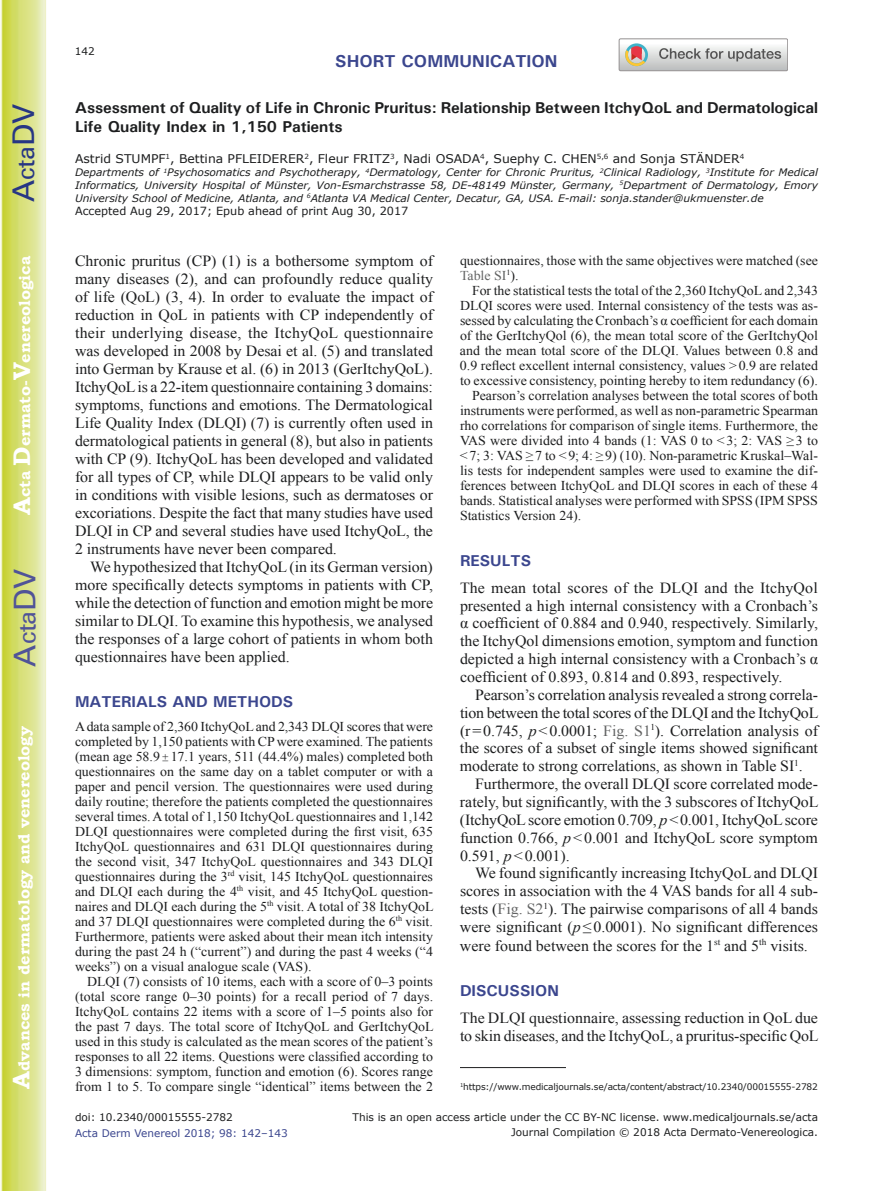
<style>
.page{position:relative;width:893px;height:1191px;background:#fff}
.page>*{position:absolute;margin:0;border:0;box-sizing:border-box;transform-origin:0 0}
.t1{font:30px "Univers";color:#505398}
.t2{font:30px "Univers";color:#273684}
.t3{font:700 17.25px "Univers";color:#3b468e}
.t4{font:700 15.75px/18.9px "Univers";letter-spacing:-.005em;color:#1d1e1f}
.t5{font:700 15.75px "Bookman Old Style";color:#fff}
.t6{font:700 15.75px "Univers";color:#3b468e}
.t7{font:15.45px/18px "Times New Roman PSMT2";color:#1d1e1f;text-align:justify}
.t8{font:15.45px/17.9px "Times New Roman";color:#1d1e1f}
.t9{font:13.5px/15px "Times New Roman PSMT2";color:#1d1e1f;text-align:justify}
.t10{font:13.5px/15px "Times New Roman";color:#1d1e1f}
.t11{font:12px "Verdana";color:#1d1e1f}
.t12{font:11.25px "Verdana";color:#1d1e1f}
.t13{font:10.5px "Verdana";color:#1d1e1f}
.t14{font:10.5px "Verdana";color:#3b468e}
.t15{font:italic 10.35px/12.8px "Verdana";letter-spacing:-.005em;color:#1d1e1f;text-align:justify}
.t16{font:9px "Verdana";letter-spacing:-.015em;color:#1d1e1f}
.s1{font-size:24px}
.s2{font-family:"Perpetua";font-size:10.5px}
.s3{color:#636464}
.s4{font-family:"Times New Roman PSMT2"}
.s5{font-family:"Times New Roman";font-style:italic}
.s6{font-style:italic}
</style>
<div class="page">
<svg style="left:1px;top:0;width:45px;height:1191px;background:#d9e180"></svg>
<hr style="left:460px;top:1067px;width:106px;height:1px;background:#1d1e1f">
<svg style="left:619px;top:39px;width:169px;height:32px"></svg>
<h1 class="t2" style="left:6px;top:202px;width:100px;rotate:-90deg">A<span class="s1">cta</span>DV</h1>
<p class="t5" style="left:15px;top:515px;width:260px;rotate:-90deg"><span class="s1">A</span>cta <span class="s1">D</span>ermato-<span class="s1">V</span>enereologica</p>
<h1 class="t1" style="left:7px;top:666px;width:100px;rotate:-90deg">A<span class="s1">cta</span>DV</h1>
<p class="t5" style="left:15px;top:1088px;width:364px;rotate:-90deg"><span class="s1">A</span>dvances in dermatology and venereology</p>
<p class="t13" style="left:75px;top:44px;width:22px">142</p>
<p class="t3" style="left:335px;top:50px;width:224px">SHORT COMMUNICATION</p>
<p class="t4" style="left:75px;top:98px;width:744px">Assessment of Quality of Life in Chronic Pruritus: Relationship Between ItchyQoL and Dermatological<br>Life Quality Index in 1,150 Patients</p>
<p class="t11" style="left:75px;top:151px;width:671px">Astrid STUMPF<sup>1</sup>, Bettina PFLEIDERER<sup>2</sup>, Fleur FRITZ<sup>3</sup>, Nadi OSADA<sup>4</sup>, Suephy C. CHEN<sup>5,6</sup> and Sonja STÄNDER<sup>4</sup></p>
<p class="t15" style="left:75px;top:166px;width:744px">Departments of <sup>1</sup>Psychosomatics and Psychotherapy, <sup>4</sup>Dermatology, Center for Chronic Pruritus, <sup>2</sup>Clinical Radiology, <sup>3</sup>Institute for Medical Informatics, University Hospital of Münster, Von-Esmarchstrasse 58, DE-48149 Münster, Germany, <sup>5</sup>Department of Dermatology, Emory University School of Medicine, Atlanta, and <sup>6</sup>Atlanta VA Medical Center, Decatur, GA, USA. E-mail: sonja.stander@ukmuenster.de</p>
<p class="t12" style="left:75px;top:203px;width:335px">Accepted Aug 29, 2017; Epub ahead of print Aug 30, 2017</p>
<p class="t7" style="left:75px;top:252px;width:360px">Chronic pruritus (CP) (1) is a bothersome symptom of many diseases (2), and can profoundly reduce quality of life (QoL) (3, 4). In order to evaluate the impact of reduction in QoL in patients with CP independently of their underlying disease, the ItchyQoL questionnaire was developed in 2008 by Desai et al. (5) and translated into German by Krause et al. (6) in 2013 (GerItchyQoL).<br>ItchyQoL is a 22-item questionnaire containing 3 domains: symptoms, functions and emotions. The Dermatological Life Quality Index (DLQI) (7) is currently often used in dermatological patients in general (8), but also in patients with CP (9). ItchyQoL has been developed and validated for all types of CP, while DLQI appears to be valid only in conditions with visible lesions, such as dermatoses or excoriations. Despite the fact that many studies have used DLQI in CP and several studies have used ItchyQoL, the 2 instruments have never been compared.</p>
<p class="t7" style="left:90px;top:558px;width:344px">We hypothesized that ItchyQoL (in its German version)</p>
<p class="t8" style="left:75px;top:576px;width:360px">more specifically detects symptoms in patients with CP,</p>
<p class="t7" style="left:75px;top:594px;width:360px">while the detection of function and emotion might be more similar to DLQI. To examine this hypothesis, we analysed the responses of a large cohort of patients in whom both questionnaires have been applied.</p>
<p class="t6" style="left:75px;top:691px;width:220px">MATERIALS AND METHODS</p>
<p class="t9" style="left:75px;top:718px;width:360px">A data sample of 2,360 ItchyQoL and 2,343 DLQI scores that were completed by 1,150 patients with CP were examined. The patients (mean age 58.9 <span class="s2">±</span> 17.1 years, 511 (44.4%) males) completed both questionnaires on the same day on a tablet computer or with a paper and pencil version. The questionnaires were used during daily routine; therefore the patients completed the questionnaires several times. A total of 1,150 ItchyQoL questionnaires and 1,142</p>
<p class="t10" style="left:75px;top:823px;width:359px">DLQI questionnaires were completed during the first visit, 635</p>
<p class="t9" style="left:75px;top:838px;width:360px">ItchyQoL questionnaires and 631 DLQI questionnaires during the second visit, 347 ItchyQoL questionnaires and 343 DLQI questionnaires during the 3<sup>rd</sup> visit, 145 ItchyQoL questionnaires and DLQI each during the 4<sup>th</sup> visit, and 45 ItchyQoL question&shy;naires and DLQI each during the 5<sup>th</sup> visit. A total of 38 ItchyQoL and 37 DLQI questionnaires were completed during the 6<sup>th</sup> visit.<br>Furthermore, patients were asked about their mean itch intensity during the past 24 h (“current”) and during the past 4 weeks (“4 weeks”) on a visual analogue scale (VAS).</p>
<p class="t9" style="left:75px;top:973px;width:360px;text-indent:12px">DLQI (7) consists of 10 items, each with a score of 0–3 points (total score range 0–30 points) for a recall period of 7 days.<br>ItchyQoL contains 22 items with a score of 1–5 points also for the past 7 days. The total score of ItchyQoL and GerItchyQoL used in this study is calculated as the mean scores of the patient’s</p>
<p class="t10" style="left:75px;top:1048px;width:359px">responses to all 22 items. Questions were classified according to</p>
<p class="t9" style="left:75px;top:1063px;width:359px">3 dimensions: symptom, function and emotion (6). Scores range from 1 to 5. To compare single “identical” items between the 2</p>
<p class="t9" style="left:460px;top:253px;width:360px">questionnaires, those with the same objectives were matched (see<br><span class="s3">Table SI</span><sup>1</sup>).</p>
<p class="t9" style="left:460px;top:283px;width:360px;text-align:right">For the statistical tests the total of the 2,360 ItchyQoL and 2,343<br>DLQI scores were used. Internal consistency of the tests was as-</p>
<p class="t10" style="left:460px;top:313px;width:360px">sessed by calculating the Cronbach’s α coefficient for each domain</p>
<p class="t9" style="left:460px;top:328px;width:360px">of the GerItchyQol (6), the mean total score of the GerItchyQol and the mean total score of the DLQI. Values between 0.8 and</p>
<p class="t10" style="left:460px;top:358px;width:359px">0.9 reflect excellent internal consistency, values &gt;0.9 are related</p>
<p class="t9" style="left:460px;top:373px;width:360px;text-align:right">to excessive consistency, pointing hereby to item redundancy (6).<br>Pearson’s correlation analyses between the total scores of both instruments were performed, as well as non-parametric Spearman rho correlations for comparison of single items. Furthermore, the</p>
<p class="t10" style="left:460px;top:433px;width:359px">VAS were divided into 4 bands (1: VAS 0 to &lt;3; 2: VAS ≥3 to &lt;7; 3: VAS ≥7 to &lt;9; 4: ≥9) (10). Non-parametric Kruskal–Wal<span class="s4">-</span></p>
<p class="t9" style="left:460px;top:463px;width:359px">lis tests for independent samples were used to examine the dif&shy;ferences between ItchyQoL and DLQI scores in each of these 4 bands. Statistical analyses were performed with SPSS (IPM SPSS Statistics Version 24).</p>
<p class="t6" style="left:460px;top:550px;width:73px">RESULTS</p>
<p class="t7" style="left:460px;top:578px;width:360px">The mean total scores of the DLQI and the ItchyQol presented a high internal consistency with a Cronbach’s</p>
<p class="t8" style="left:460px;top:614px;width:360px">α coefficient of 0.884 and 0.940, respectively. Similarly,</p>
<p class="t7" style="left:460px;top:632px;width:359px">the ItchyQol dimensions emotion, symptom and function</p>
<p class="t8" style="left:460px;top:650px;width:360px">depicted a high internal consistency with a Cronbach’s α coefficient of 0.893, 0.814 and 0.893, respectively.</p>
<p class="t7" style="left:460px;top:685px;width:360px;text-indent:15px">Pearson’s correlation analysis revealed a strong correla&shy;tion between the total scores of the DLQI and the ItchyQoL (r=0.745, <span class="s5">p</span>&lt;0.0001; <span class="s3">Fig. S1</span><sup>1</sup>). Correlation analysis of</p>
<p class="t8" style="left:460px;top:739px;width:359px">the scores of a subset of single items showed significant</p>
<p class="t7" style="left:475px;top:757px;width:344px;text-indent:-15px">moderate to strong correlations, as shown in Table SI<sup>1</sup>.<br>Furthermore, the overall DLQI score correlated mode-</p>
<p class="t8" style="left:460px;top:792px;width:360px">rately, but significantly, with the 3 subscores of ItchyQoL</p>
<p class="t7" style="left:460px;top:810px;width:359px">(ItchyQoL score emotion 0.709, <span class="s5">p</span>&lt;0.001, ItchyQoL score function 0.766, <span class="s5">p</span>&lt;0.001 and ItchyQoL score symptom 0.591, <span class="s5">p</span>&lt;0.001).</p>
<p class="t8" style="left:475px;top:864px;width:344px">We found significantly increasing ItchyQoL and DLQI</p>
<p class="t7" style="left:460px;top:882px;width:359px">scores in association with the 4 VAS bands for all 4 sub&shy;tests (<span class="s3">Fig. S2</span><sup>1</sup>). The pairwise comparisons of all 4 bands</p>
<p class="t8" style="left:460px;top:918px;width:359px">were significant (<span class="s6">p</span>≤0.0001). No significant differences</p>
<p class="t7" style="left:460px;top:936px;width:349px">were found between the scores for the 1<sup>st</sup> and 5<sup>th</sup> visits.</p>
<p class="t6" style="left:460px;top:981px;width:100px">DISCUSSION</p>
<p class="t7" style="left:460px;top:1009px;width:360px">The DLQI questionnaire, assessing reduction in QoL due</p>
<p class="t8" style="left:460px;top:1027px;width:360px">to skin diseases, and the ItchyQoL, a pruritus-specific QoL</p>
<p class="t16" style="left:460px;top:1080px;width:359px"><sup>1</sup>https://www.medicaljournals.se/acta/content/abstract/10.2340/00015555-2782</p>
<p class="t13" style="left:75px;top:1109px;width:159px">doi: 10.2340/00015555-2782</p>
<p class="t14" style="left:75px;top:1125px;width:214px">Acta Derm Venereol 2018; 98: 142–143</p>
<p class="t13" style="left:353px;top:1109px;width:467px">This is an open access article under the CC BY-NC license. www.medicaljournals.se/acta</p>
<p class="t13" style="left:511px;top:1125px;width:308px">Journal Compilation © 2018 Acta Dermato-Venereologica.</p>
</div>
